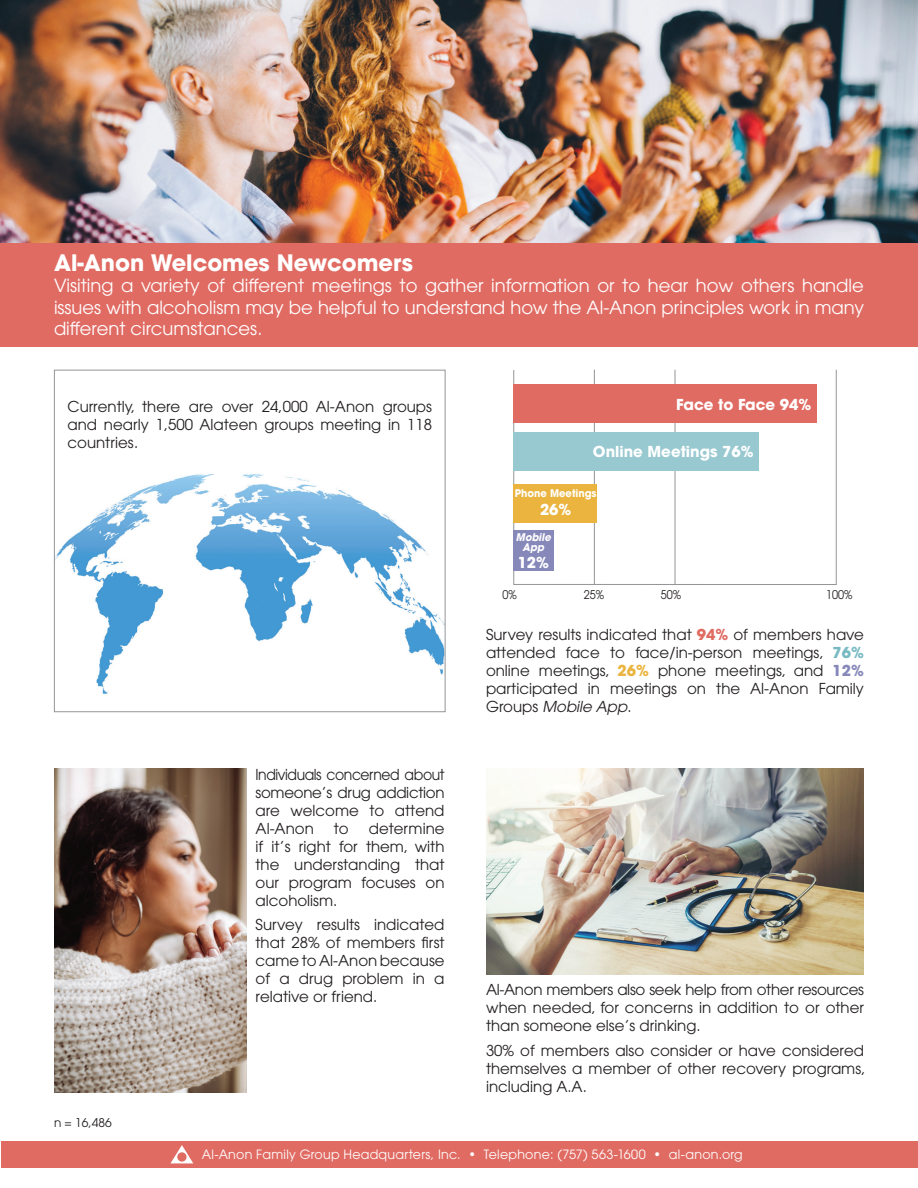
<style>
.page{position:relative;width:918px;height:1188px;background:#fff}
.page>*{position:absolute;margin:0;border:0;box-sizing:border-box;transform-origin:0 0}
.Header_1{font:700 22.5px "Avant Garde";color:#fff}
.Body_Text{font:18px/21.6px "Avant Garde";color:#fff;text-align:justify}
.Body_Text_2_with_spa{font:15px/18px "Avant Garde";color:#231f20;text-align:justify}
.Body_Text_2{font:15px/18px "Avant Garde";color:#231f20;text-align:justify}
.Body_Text_2_with_spa-2{font:15px/18px "Avant Garde";color:#231f20;text-align:justify;scale:.93 1}
.Body_Text_2_with_spa-3{font:700 15px "Avant Garde";color:#fff}
.t1{font:12.75px "Avant Garde";letter-spacing:.02em;color:#fff}
.Body_Text_2-2{font:12px "Avant Garde";color:#231f20;scale:.9 1}
.n_text_at_bottom_of{font:12px "Avant Garde";color:#231f20}
.Body_Text_2_with_spa-4{font:700 10.5px "Avant Garde";color:#fff;scale:.95 1}
.Body_Text_2_with_spa-5{font:italic 700 10.5px "Avant Garde";color:#fff;scale:.95 1}
.s1{font-weight:700;color:#e06b63}
.s2{font-weight:700;color:#78bac3}
.s3{font-weight:700;color:#eab43e}
.s4{font-weight:700;color:#8688ba}
.s5{font-style:italic}
</style>
<div class="page">
<div style="left:1px;top:1141px;width:917px;height:27px;background:#e06b63"></div>
<svg style="left:171px;top:1145px;width:22px;height:18px"></svg>
<img style="left:0;top:0;width:918px;height:243px">
<div style="left:0;top:243px;width:918px;height:103px;background:#e06b63"></div>
<img style="left:56px;top:474px;width:388px;height:220px">
<img style="left:54px;top:768px;width:192px;height:324px">
<img style="left:486px;top:768px;width:378px;height:206px">
<svg style="left:513px;top:369px;width:324px;height:216px"></svg>
<div style="left:513px;top:530px;width:41px;height:41px;background:#8688ba"></div>
<div style="left:513px;top:484px;width:84px;height:39px;background:#eab43e"></div>
<div style="left:513px;top:432px;width:245px;height:39px;background:#98c8d0"></div>
<div style="left:513px;top:385px;width:304px;height:38px;background:#e06b63"></div>
<div style="left:54px;top:370px;width:392px;height:342px;border:1px solid #939598"></div>
<p class="Header_1" style="left:54px;top:248px;width:360px">Al‑Anon Welcomes Newcomers</p>
<p class="Body_Text" style="left:54px;top:275px;width:812px">Visiting a variety of different meetings to gather information or to hear how others handle issues with alcoholism may be helpful to understand how the Al‑Anon principles work in many different circumstances.</p>
<p class="Body_Text_2" style="left:68px;top:397px;width:366px">Currently, there are over 24,000 Al‑Anon groups and nearly 1,500 Alateen groups meeting in 118 countries.</p>
<p class="n_text_at_bottom_of" style="left:54px;top:1116px;width:59px">n = 16,486</p>
<p class="Body_Text_2_with_spa-2" style="left:256px;top:765px;width:205px">Individuals concerned about someone’s drug addiction are welcome to attend Al‑Anon</p>
<p class="Body_Text_2_with_spa" style="left:256px;top:819px;width:191px;text-indent:113px">determine if it’s right for them, with the understanding that our program focuses on alcoholism.</p>
<p class="Body_Text_2_with_spa" style="left:256px;top:916px;width:191px">Survey results indicated that 28% of members first came to Al‑Anon because of a drug problem in a relative or friend.</p>
<p class="Body_Text_2_with_spa" style="left:334px;top:819px;width:16px">to</p>
<p class="Body_Text_2_with_spa-3" style="left:676px;top:394px;width:137px">Face to Face 94%</p>
<p class="Body_Text_2_with_spa-3" style="left:593px;top:442px;width:162px">Online Meetings 76%</p>
<p class="Body_Text_2_with_spa-4" style="left:515px;top:487px;width:87px">Phone Meetings</p>
<p class="Body_Text_2_with_spa-3" style="left:540px;top:499px;width:33px">26%</p>
<p class="Body_Text_2_with_spa-5" style="left:516px;top:531px;width:41px">Mobile</p>
<p class="Body_Text_2_with_spa-5" style="left:523px;top:540px;width:27px">App</p>
<p class="Body_Text_2_with_spa-3" style="left:518px;top:553px;width:33px">12%</p>
<p class="Body_Text_2-2" style="left:503px;top:588px;width:17px">0%</p>
<p class="Body_Text_2-2" style="left:584px;top:588px;width:24px">25%</p>
<p class="Body_Text_2-2" style="left:661px;top:588px;width:24px">50%</p>
<p class="Body_Text_2-2" style="left:826px;top:588px;width:31px">100%</p>
<p class="Body_Text_2_with_spa" style="left:486px;top:625px;width:380px">Survey results indicated that <span class="s1">94%</span> of members have attended face to face/in‑person meetings, <span class="s2">76% </span>online meetings, <span class="s3">26%</span> phone meetings, and <span class="s4">12% </span>participated in meetings on the Al‑Anon Family G ro u p s <span class="s5">Mobile App</span>.</p>
<p class="Body_Text_2_with_spa" style="left:486px;top:981px;width:380px">Al‑Anon members also seek help from other resources when needed, for concerns in addition to or other than someone else’s drinking.</p>
<p class="Body_Text_2_with_spa" style="left:486px;top:1042px;width:381px">30% of members also consider or have considered themselves a member of other recovery programs, including A.A.</p>
<p class="t1" style="left:202px;top:1147px;width:543px">Al‑Anon Family Group Headquarters, Inc. • Telephone: (757) 563-1600 • al-anon.org</p>
</div>
